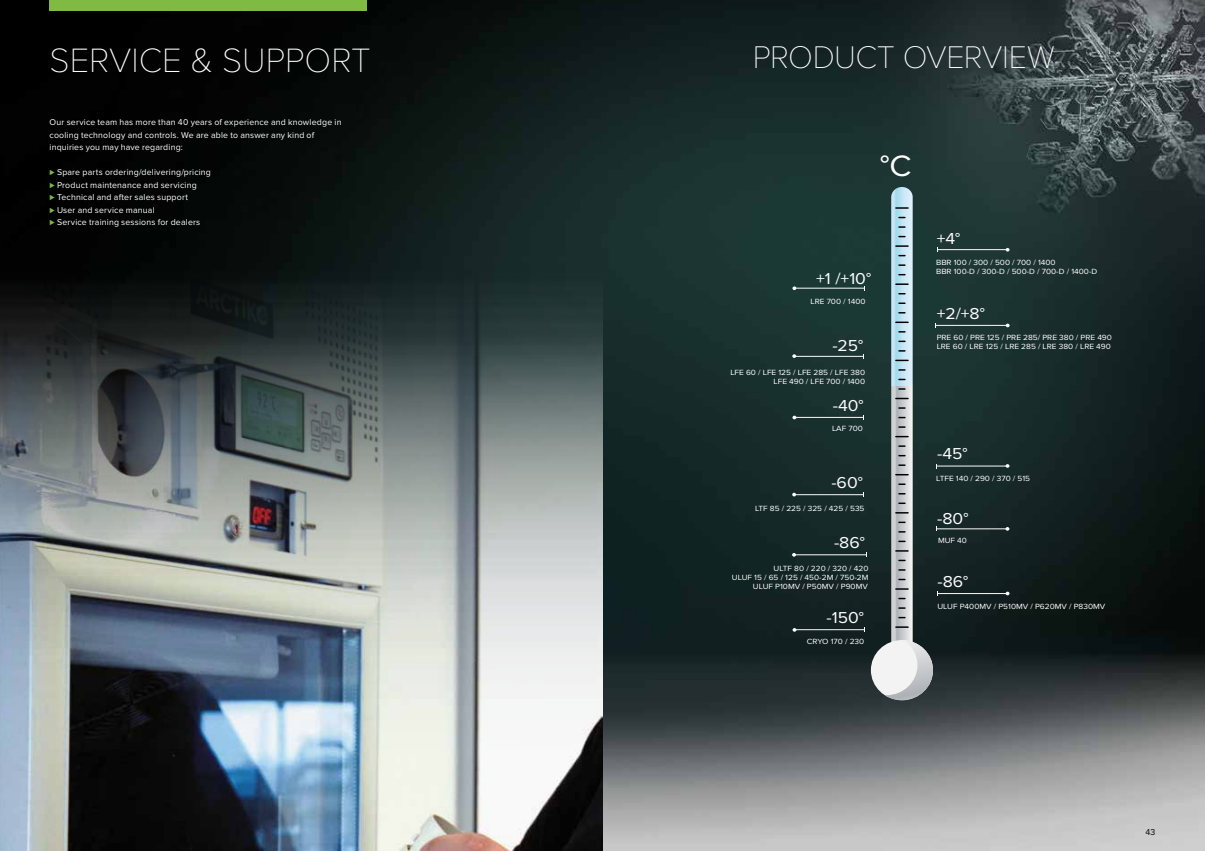
<style>
.page{position:relative;width:1205px;height:851px;background:#fff}
.page>*{position:absolute;margin:0;border:0;box-sizing:border-box;transform-origin:0 0}
.t1{font:100 35px "Proxima Nova T";color:#fff}
.t2{font:100 32.5px "Proxima Nova T";letter-spacing:-.015em;color:#fff}
.t3{font:30.5px "Proxima Nova";color:#fff;scale:1.07 1}
.t4{font:16.38px "Proxima Nova";color:#fff;scale:1.07 1}
.t5{font:8.75px/12.5px "Proxima Nova";letter-spacing:.02em;color:#fff}
.t6{font:8.75px "Proxima Nova";color:#000}
.t7{font:7.75px/9.4px "Proxima Nova";color:#fff;text-align:right;scale:1.07 1}
.s1{color:#7fbb42}
</style>
<div class="page">
<img style="left:0;top:0;width:1205px;height:850px">
<img style="left:0;top:244px;width:602px;height:606px">
<div style="left:50px;top:0;width:317px;height:11px;background:#7fbb42"></div>
<hr style="left:936px;top:528px;width:70px;height:1px;background:#fff">
<svg style="left:1005px;top:527px;width:4px;height:3px"></svg>
<svg style="left:1005px;top:591px;width:4px;height:4px"></svg>
<hr style="left:937px;top:465px;width:70px;height:1px;background:#fff">
<hr style="left:936px;top:325px;width:70px;height:1px;background:#fff">
<svg style="left:1006px;top:323px;width:3px;height:4px"></svg>
<hr style="left:937px;top:249px;width:69px;height:1px;background:#fff">
<svg style="left:1005px;top:248px;width:4px;height:3px"></svg>
<hr style="left:795px;top:417px;width:68px;height:1px;background:#fff">
<hr style="left:796px;top:494px;width:67px;height:1px;background:#fff">
<svg style="left:792px;top:492px;width:4px;height:4px"></svg>
<hr style="left:795px;top:554px;width:71px;height:1px;background:#fff">
<svg style="left:792px;top:415px;width:4px;height:4px"></svg>
<svg style="left:792px;top:354px;width:4px;height:4px"></svg>
<svg style="left:792px;top:286px;width:4px;height:4px"></svg>
<hr style="left:795px;top:629px;width:69px;height:1px;background:#fff">
<hr style="left:938px;top:593px;width:69px;height:1px;background:#fff">
<hr style="left:795px;top:356px;width:68px;height:1px;background:#fff">
<div style="left:871px;top:640px;width:62px;height:60px;background:#f2f3f2;border-radius:50%"></div>
<svg style="left:884px;top:187px;width:54px;height:513px"></svg>
<hr style="left:796px;top:287px;width:69px;height:1px;background:#fff">
<h1 class="t1" style="left:50px;top:40px;width:323px">SERVICE &amp; SUPPORT</h1>
<p class="t5" style="left:50px;top:116px;width:293px">Our service team has more than 40 years of experience and knowledge in cooling technology and controls. We are able to answer any kind of inquiries you may have regarding:</p>
<p class="t5" style="left:50px;top:166px;width:163px"><span class="s1">⊲</span> Spare parts ordering/delivering/pricing <span class="s1">⊲</span> Product maintenance and servicing<br><span class="s1">⊲</span> Technical and after sales support<br><span class="s1">⊲</span> User and service manual<br><span class="s1">⊲</span> Service training sessions for dealers</p>
<h2 class="t2" style="left:753px;top:39px;width:303px">PRODUCT OVERVIEW</h2>
<h3 class="t3" style="left:880px;top:143px;width:31px">°C</h3>
<h3 class="t4" style="left:816px;top:266px;width:53px">+1 /+10°</h3>
<p class="t7" style="left:810px;top:296px;width:53px">LRE 700 / 1400</p>
<h3 class="t4" style="left:936px;top:226px;width:24px">+4°</h3>
<p class="t7" style="left:936px;top:257px;width:152px;text-align:left">BBR 100 / 300 / 500 / 700 / 1400<br>BBR 100-D / 300-D / 500-D / 700-D / 1400-D</p>
<h3 class="t4" style="left:936px;top:302px;width:47px">+2/+8°</h3>
<p class="t7" style="left:936px;top:332px;width:165px">PRE 60 / PRE 125 / PRE 285/ PRE 380 / PRE 490</p>
<h3 class="t4" style="left:832px;top:334px;width:30px">-25°</h3>
<p class="t7" style="left:936px;top:341px;width:164px">LRE 60 / LRE 125 / LRE 285 / LRE 380 / LRE 490</p>
<p class="t7" style="left:730px;top:367px;width:127px">LFE 60 / LFE 125 / LFE 285 / LFE 380<br>LFE 490 / LFE 700 / 1400</p>
<h3 class="t4" style="left:833px;top:393px;width:30px">-40°</h3>
<p class="t7" style="left:832px;top:423px;width:30px">LAF 700</p>
<h3 class="t4" style="left:831px;top:470px;width:31px">-60°</h3>
<p class="t7" style="left:755px;top:503px;width:104px">LTF 85 / 225 / 325 / 425 / 535</p>
<h3 class="t4" style="left:834px;top:530px;width:30px">-86°</h3>
<p class="t7" style="left:732px;top:563px;width:129px">ULTF 80 / 220 / 320 / 420<br>ULUF 15 / 65 / 125 / 450-2M / 750-2M</p>
<p class="t7" style="left:753px;top:581px;width:109px">ULUF P10MV / P50MV / P90MV</p>
<h3 class="t4" style="left:826px;top:605px;width:36px">-150°</h3>
<p class="t7" style="left:807px;top:636px;width:55px">CRYO 170 / 230</p>
<h3 class="t4" style="left:937px;top:441px;width:30px">-45°</h3>
<p class="t7" style="left:936px;top:474px;width:89px">LTFE 140 / 290 / 370 / 515</p>
<h3 class="t4" style="left:937px;top:506px;width:31px">-80°</h3>
<p class="t7" style="left:938px;top:535px;width:29px">MUF 40</p>
<h3 class="t4" style="left:937px;top:569px;width:30px">-86°</h3>
<p class="t7" style="left:937px;top:600px;width:158px">ULUF P400MV / P510MV / P620MV / P830MV</p>
<p class="t6" style="left:1145px;top:827px;width:11px">43</p>
</div>
